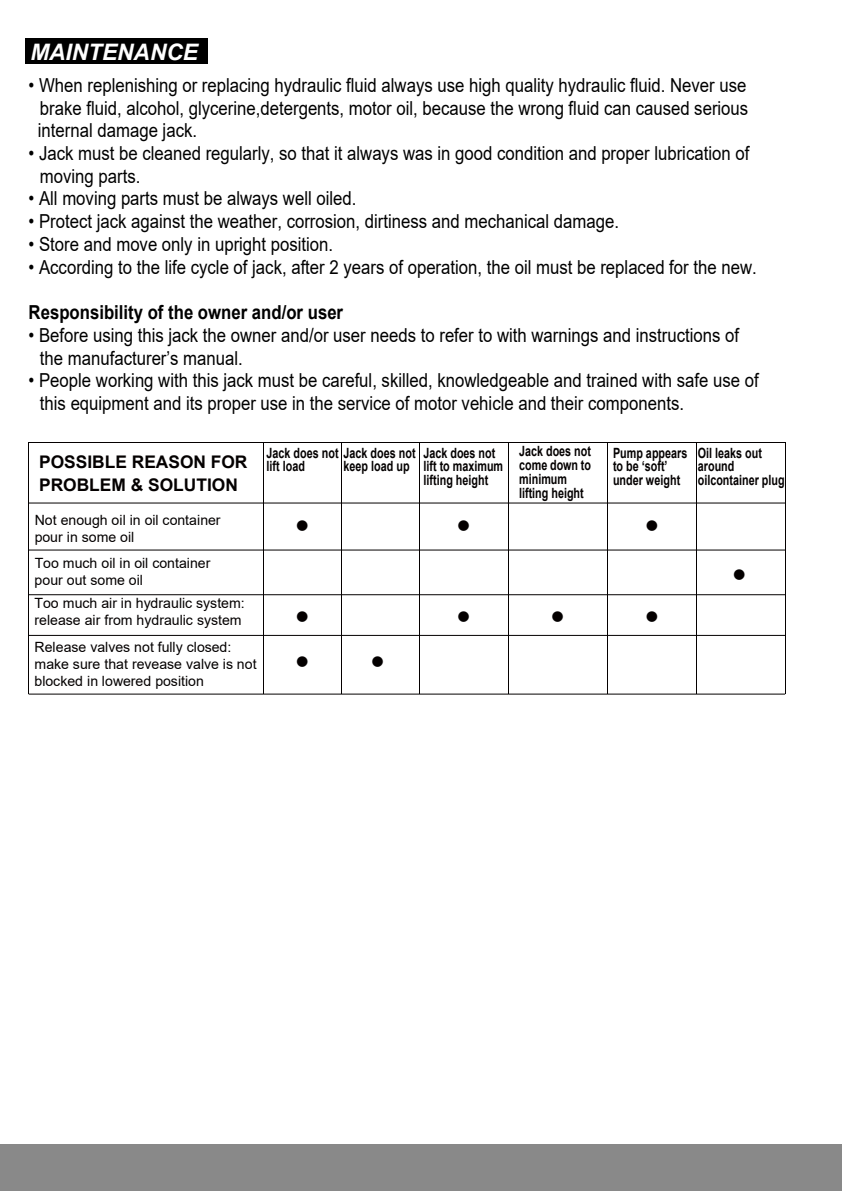
<style>
.page{position:relative;width:842px;height:1191px;background:#fff}
.page>*{position:absolute;margin:0;border:0;box-sizing:border-box;transform-origin:0 0}
.t1{font:34.4px/45px "P Ming Li U";color:#040000}
.t2{font:italic 700 22.6px "Arial";color:#fff}
.t3{font:19.2px/22.6px "Arial";color:#000;scale:.87 1}
.t4{font:700 19.2px "Arial";color:#000;scale:.87 1}
.t5{font:700 17.4px/22.6px "Arial";color:#040000}
.t6{font:14.2px/17px "Arial";letter-spacing:.005em;color:#040000}
.t7{font:700 14.2px/13.8px "Arial";color:#040000;scale:.76 1}
</style>
<div class="page">
<div style="left:0;top:1144px;width:842px;height:47px;background:#898989"></div>
<div style="left:25px;top:39px;width:183px;height:25px;background:#000"></div>
<hr style="left:29px;top:442px;width:234px;height:1px;background:#040000">
<hr style="left:264px;top:442px;width:77px;height:1px;background:#040000">
<hr style="left:342px;top:442px;width:77px;height:1px;background:#040000">
<hr style="left:420px;top:442px;width:88px;height:1px;background:#040000">
<hr style="left:508px;top:442px;width:99px;height:1px;background:#040000">
<hr style="left:608px;top:442px;width:88px;height:1px;background:#040000">
<hr style="left:697px;top:442px;width:88px;height:1px;background:#040000">
<hr style="left:28px;top:443px;width:1px;height:141px;background:#040000">
<hr style="left:263px;top:443px;width:1px;height:141px;background:#040000">
<hr style="left:341px;top:443px;width:1px;height:141px;background:#040000">
<hr style="left:419px;top:443px;width:1px;height:141px;background:#040000">
<hr style="left:508px;top:443px;width:1px;height:141px;background:#040000">
<hr style="left:607px;top:443px;width:1px;height:141px;background:#040000">
<hr style="left:696px;top:443px;width:1px;height:141px;background:#040000">
<hr style="left:785px;top:443px;width:1px;height:141px;background:#040000">
<hr style="left:28px;top:585px;width:1px;height:56px;background:#040000">
<hr style="left:263px;top:585px;width:1px;height:56px;background:#040000">
<hr style="left:341px;top:585px;width:1px;height:56px;background:#040000">
<hr style="left:419px;top:585px;width:1px;height:56px;background:#040000">
<hr style="left:508px;top:585px;width:1px;height:56px;background:#040000">
<hr style="left:607px;top:585px;width:1px;height:56px;background:#040000">
<hr style="left:696px;top:585px;width:1px;height:56px;background:#040000">
<hr style="left:785px;top:585px;width:1px;height:56px;background:#040000">
<hr style="left:28px;top:642px;width:1px;height:51px;background:#040000">
<hr style="left:263px;top:642px;width:1px;height:51px;background:#040000">
<hr style="left:341px;top:642px;width:1px;height:51px;background:#040000">
<hr style="left:419px;top:642px;width:1px;height:51px;background:#040000">
<hr style="left:508px;top:642px;width:1px;height:51px;background:#040000">
<hr style="left:607px;top:642px;width:1px;height:51px;background:#040000">
<hr style="left:696px;top:642px;width:1px;height:51px;background:#040000">
<hr style="left:785px;top:642px;width:1px;height:51px;background:#040000">
<hr style="left:28px;top:502px;width:757px;height:1px;background:#040000">
<hr style="left:29px;top:549px;width:756px;height:1px;background:#040000">
<hr style="left:29px;top:594px;width:756px;height:1px;background:#040000">
<hr style="left:29px;top:635px;width:756px;height:1px;background:#040000">
<hr style="left:29px;top:693px;width:756px;height:1px;background:#040000">
<p class="t2" style="left:30px;top:37px;width:169px">MAINTENANCE</p>
<p class="t3" style="left:38px;top:74px;width:818px;text-align:justify;text-indent:-9px">• When replenishing or replacing hydraulic fluid always use high quality hydraulic fluid. Never use brake fluid, alcohol, glycerine,detergents, motor oil, because the wrong fluid can caused serious internal damage jack.</p>
<p class="t3" style="left:40px;top:142px;width:817px;text-indent:-11px">• Jack must be cleaned regularly, so that it always was in good condition and proper lubrication of moving parts.</p>
<p class="t3" style="left:29px;top:187px;width:378px">• All moving parts must be always well oiled.</p>
<p class="t3" style="left:29px;top:210px;width:680px">• Protect jack against the weather, corrosion, dirtiness and mechanical damage.</p>
<p class="t3" style="left:29px;top:233px;width:352px">• Store and move only in upright position.</p>
<p class="t3" style="left:29px;top:255px;width:838px">• According to the life cycle of jack, after 2 years of operation, the oil must be replaced for the new.</p>
<p class="t4" style="left:29px;top:299px;width:363px">Responsibility of the owner and/or user</p>
<p class="t3" style="left:40px;top:324px;width:805px;text-indent:-11px">• Before using this jack the owner and/or user needs to refer to with warnings and instructions of the manufacturer’s manual.</p>
<p class="t3" style="left:40px;top:369px;width:827px;text-indent:-11px">• People working with this jack must be careful, skilled, knowledgeable and trained with safe use of this equipment and its proper use in the service of motor vehicle and their components.</p>
<p class="t5" style="left:39px;top:451px;width:210px">POSSIBLE REASON FOR<br>PROBLEM &amp; SOLUTION</p>
<p class="t7" style="left:267px;top:446px;width:198px">Jack does not Jack does not lift load</p>
<p class="t7" style="left:344px;top:459px;width:88px">keep load up</p>
<p class="t6" style="left:35px;top:511px;width:187px">Not enough oil in oil container pour in some oil</p>
<p class="t6" style="left:35px;top:554px;width:177px">Too much oil in oil container pour out some oil</p>
<p class="t6" style="left:35px;top:594px;width:212px">Too much air in hydraulic system: release air from hydraulic system</p>
<p class="t6" style="left:34px;top:638px;width:224px">Release valves not fully closed: make sure that revease valve is not blocked in lowered position</p>
<h1 class="t1" style="left:285px;top:503px;width:36px">․</h1>
<h1 class="t1" style="left:285px;top:594px;width:36px">․ ․</h1>
<h1 class="t1" style="left:360px;top:639px;width:36px">․</h1>
<p class="t7" style="left:423px;top:446px;width:106px">Jack does not lift to maximum lifting height</p>
<p class="t7" style="left:519px;top:444px;width:96px">Jack does not come down to minimum lifting height</p>
<p class="t7" style="left:613px;top:446px;width:99px">Pump appears to be ‘soft’ under weight</p>
<p class="t7" style="left:698px;top:446px;width:116px">Oil leaks out around oilcontainer plug</p>
<h1 class="t1" style="left:446px;top:503px;width:36px">․</h1>
<h1 class="t1" style="left:635px;top:503px;width:36px">․</h1>
<h1 class="t1" style="left:446px;top:594px;width:36px">․</h1>
<h1 class="t1" style="left:540px;top:594px;width:36px">․</h1>
<h1 class="t1" style="left:635px;top:594px;width:36px">․</h1>
<h1 class="t1" style="left:722px;top:552px;width:36px">․</h1>
</div>
